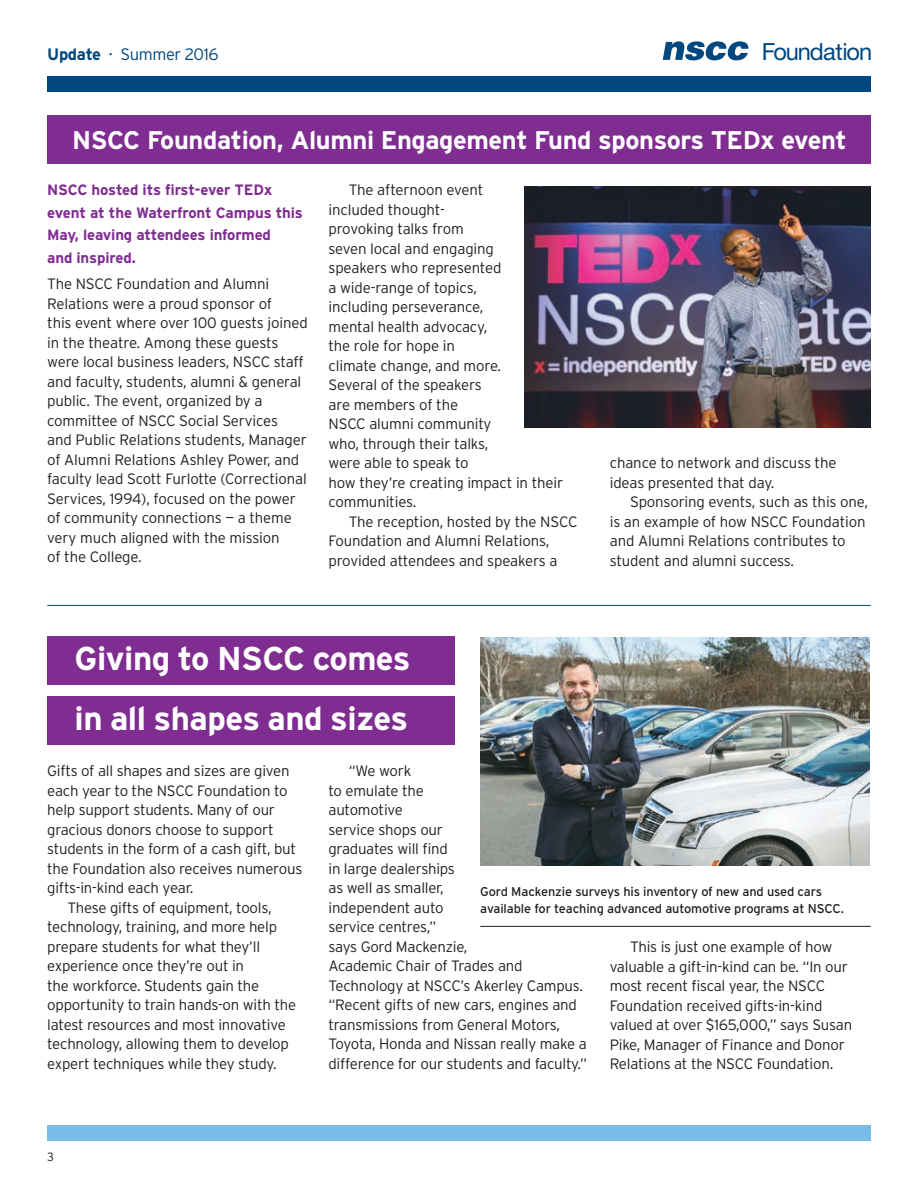
<style>
.page{position:relative;width:918px;height:1188px;background:#fff}
.page>*{position:absolute;margin:0;border:0;box-sizing:border-box;transform-origin:0 0}
._2016_Heads{font:700 33px/60px "Interstate";letter-spacing:-.015em;color:#fff}
._2016_Heads-2{font:700 25.5px "Interstate";letter-spacing:-.015em;color:#fff}
.t1{font:23.7px "Helvetica Neue LT Std";letter-spacing:-.045em;color:#00477f}
.t2{font:300 16.5px "Interstate";letter-spacing:-.02em;color:#00477f}
._2016_Body{font:300 15px/19.5px "Interstate";letter-spacing:-.015em;color:#231f20}
._2016_Lead_in{font:700 15px/22.5px "Interstate";letter-spacing:-.01em;color:#802d92}
._2016_Body-2{font:12.75px/16.5px "Interstate";letter-spacing:-.01em;color:#231f20}
.t3{font:300 12px "Interstate";color:#231f20}
.s1{font-weight:700}
.s2{font-size:10.5px}
</style>
<div class="page">
<div style="left:47px;top:697px;width:408px;height:48px;background:#802d92"></div>
<div style="left:47px;top:1126px;width:824px;height:15px;background:#78bde8"></div>
<svg style="left:663px;top:41px;width:85px;height:19px"></svg>
<div style="left:47px;top:77px;width:824px;height:15px;background:#00477f"></div>
<div style="left:47px;top:636px;width:408px;height:49px;background:#802d92"></div>
<img style="left:480px;top:638px;width:389px;height:228px">
<hr style="left:480px;top:926px;width:391px;height:1px;background:#231f20">
<div style="left:47px;top:115px;width:824px;height:49px;background:#802d92"></div>
<img style="left:524px;top:187px;width:347px;height:241px">
<hr style="left:47px;top:605px;width:824px;height:1px;background:#00477f">
<p class="t2" style="left:47px;top:45px;width:173px"><span class="s1">Update</span> <span class="s2">•</span> Summer 2016</p>
<p class="t1" style="left:762px;top:37px;width:112px">Foundation</p>
<p class="_2016_Heads-2" style="left:72px;top:126px;width:776px">NSCC Foundation, Alumni Engagement Fund sponsors TEDx event</p>
<p class="_2016_Lead_in" style="left:47px;top:179px;width:257px">NSCC hosted its first-ever TEDx event at the Waterfront Campus this<br>May, leaving attendees informed<br>and inspired.</p>
<p class="_2016_Body" style="left:47px;top:274px;width:262px">The NSCC Foundation and Alumni Relations were a proud sponsor of<br>this event where over 100 guests joined in the theatre. Among these guests were local business leaders, NSCC staff and faculty, students, alumni &amp; general public. The event, organized by a committee of NSCC Social Services<br>and Public Relations students, Manager of Alumni Relations Ashley Power, and faculty lead Scott Furlotte (Correctional Services, 1994), focused on the power of community connections — a theme very much aligned with the mission<br>of the College.</p>
<p class="_2016_Body" style="left:328px;top:180px;width:236px;text-indent:20px">The afternoon event<br>included thought-<br>provoking talks from<br>seven local and engaging<br>speakers who represented<br>a wide-range of topics,<br>including perseverance,<br>mental health advocacy,<br>the role for hope in<br>climate change, and more.<br>Several of the speakers<br>are members of the<br>NSCC alumni community<br>who, through their talks,<br>were able to speak to<br>how they’re creating impact in their communities.</p>
<p class="_2016_Body" style="left:328px;top:512px;width:250px;text-indent:20px">The reception, hosted by the NSCC<br>Foundation and Alumni Relations, provided attendees and speakers a</p>
<p class="_2016_Heads" style="left:75px;top:629px;width:338px">Giving to NSCC comes in all shapes and sizes</p>
<p class="_2016_Body" style="left:610px;top:453px;width:228px">chance to network and discuss the ideas presented that day.</p>
<p class="_2016_Body" style="left:610px;top:492px;width:260px;text-indent:20px">Sponsoring events, such as this one, is an example of how NSCC Foundation and Alumni Relations contributes to student and alumni success.</p>
<p class="_2016_Body" style="left:47px;top:761px;width:257px">Gifts of all shapes and sizes are given each year to the NSCC Foundation to help support students. Many of our gracious donors choose to support students in the form of a cash gift, but the Foundation also receives numerous gifts-in-kind each year.</p>
<p class="_2016_Body" style="left:47px;top:898px;width:250px;text-indent:20px">These gifts of equipment, tools, technology, training, and more help prepare students for what they’ll experience once they’re out in<br>the workforce. Students gain the opportunity to train hands-on with the latest resources and most innovative technology, allowing them to develop expert techniques while they study.</p>
<p class="_2016_Body" style="left:328px;top:761px;width:260px;text-indent:20px">“We work<br>to emulate the<br>automotive<br>service shops our<br>graduates will find<br>in large dealerships<br>as well as smaller,<br>independent auto<br>service centres,”<br>says Gord Mackenzie,<br>Academic Chair of Trades and<br>Technology at NSCC’s Akerley Campus. “Recent gifts of new cars, engines and transmissions from General Motors,<br>Toyota, Honda and Nissan really make a difference for our students and faculty.”</p>
<p class="_2016_Body-2" style="left:480px;top:883px;width:365px">Gord Mackenzie surveys his inventory of new and used cars available for teaching advanced automotive programs at NSCC.</p>
<p class="_2016_Body" style="left:610px;top:937px;width:244px;text-indent:20px">This is just one example of how valuable a gift-in-kind can be. “In our most recent fiscal year, the NSCC Foundation received gifts-in-kind valued at over $165,000,” says Susan Pike, Manager of Finance and Donor Relations at the NSCC Foundation.</p>
<p class="t3" style="left:47px;top:1150px;width:8px">3</p>
</div>
